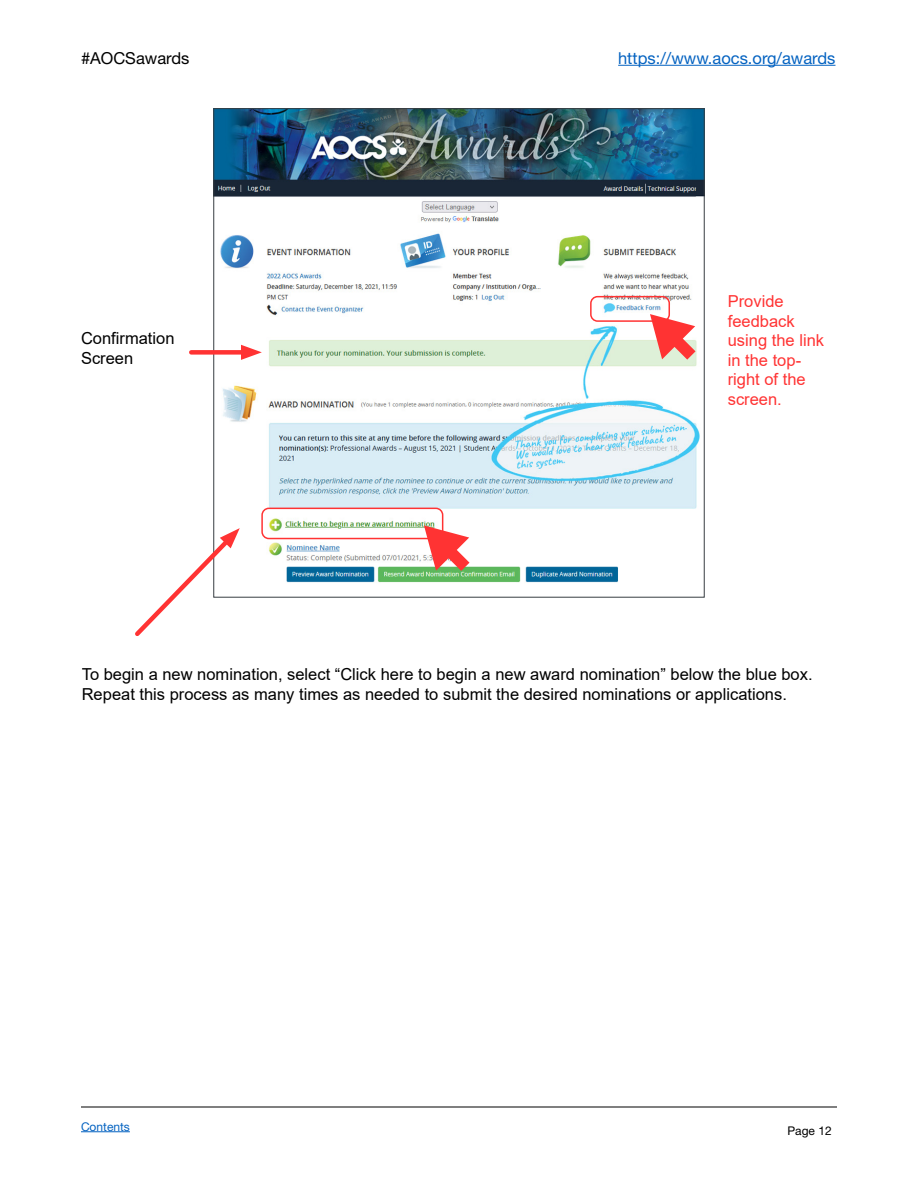
<style>
.page{position:relative;width:918px;height:1188px;background:#fff}
.page>*{position:absolute;margin:0;border:0;box-sizing:border-box;transform-origin:0 0}
.t1{font:16.5px/19.5px "Arial";color:#000}
.t2{font:16.5px/19.5px "Arial";color:#f33}
.t3{font:16.5px "Helvetica Neue LT Std";color:#0563c1}
.t4{font:16.5px "Helvetica Neue LT Std";color:#000}
.t5{font:12px "Helvetica Neue LT Std";color:#0563c1}
.t6{font:12px "Helvetica Neue LT Std";color:#000}
</style>
<div class="page">
<hr style="left:618px;top:65px;width:217px;height:1px;background:#0563c1">
<hr style="left:81px;top:1107px;width:756px;height:1px;background:#000">
<hr style="left:81px;top:1131px;width:49px;height:1px;background:#0563c1">
<img style="left:216px;top:110px;width:486px;height:473px">
<svg style="left:135px;top:528px;width:105px;height:108px"></svg>
<div style="left:590px;top:296px;width:80px;height:26px;border:2px solid #f33;border-radius:7px"></div>
<svg style="left:650px;top:314px;width:46px;height:46px"></svg>
<div style="left:191px;top:350px;width:58px;height:5px;background:#f33"></div>
<svg style="left:241px;top:345px;width:21px;height:15px"></svg>
<div style="left:261px;top:508px;width:182px;height:31px;border:2px solid #f33;border-radius:7px"></div>
<svg style="left:424px;top:525px;width:45px;height:46px"></svg>
<p class="t4" style="left:81px;top:48px;width:110px">#AOCSawards</p>
<p class="t3" style="left:618px;top:48px;width:219px">https://www.aocs.org/awards</p>
<p class="t1" style="left:81px;top:329px;width:95px">Confirmation<br>Screen</p>
<p class="t2" style="left:728px;top:292px;width:98px">Provide feedback using the link in the top&shy;right of the screen.</p>
<p class="t1" style="left:82px;top:664px;width:732px">To begin a new nomination, select “Click here to begin a new award nomination” below the blue box.<br>Repeat this process as many times as needed to submit the desired nominations or applications.</p>
<p class="t5" style="left:81px;top:1119px;width:50px">Contents</p>
<p class="t6" style="left:787px;top:1123px;width:46px">Page 12</p>
</div>
